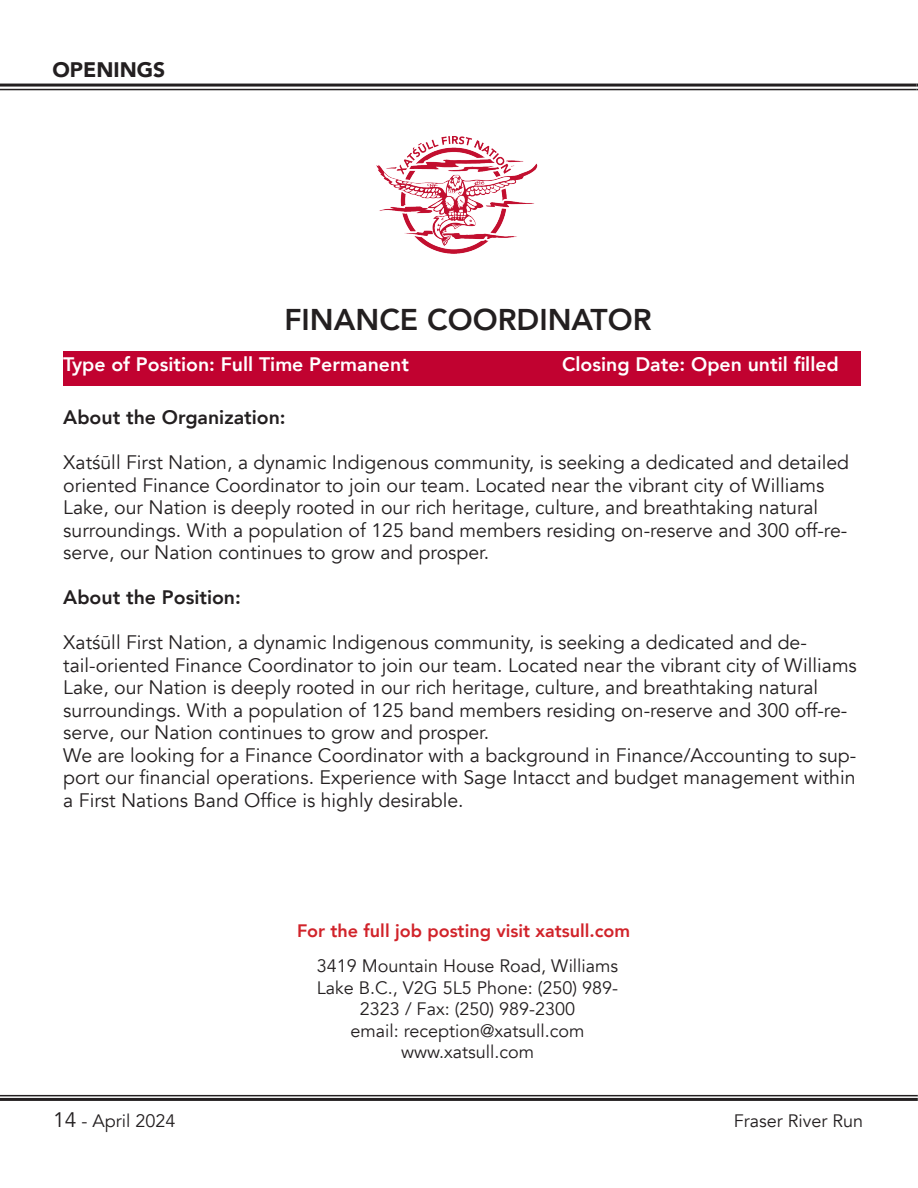
<style>
.page{position:relative;width:918px;height:1188px;background:#fff}
.page>*{position:absolute;margin:0;border:0;box-sizing:border-box;transform-origin:0 0}
.t1{font:800 30px "Avenir";color:#231f20}
.t2{font:900 21px "Avenir";color:#231f20}
.t3{font:19.5px/22.5px "Avenir";color:#231f20}
.t4{font:800 19.5px "Avenir";color:#fff}
.t5{font:800 19.5px "Avenir";color:#231f20}
.t6{font:18px/21.6px "Avenir";color:#231f20;text-align:center}
.t7{font:800 18px "Avenir";color:#d1232a}
.s1{font-size:21px}
</style>
<div class="page">
<hr style="left:0;top:1095px;width:917px;height:1px;background:#231f20">
<hr style="left:0;top:1098px;width:917px;height:3px;background:#231f20">
<hr style="left:0;top:84px;width:916px;height:3px;background:#231f20">
<hr style="left:0;top:89px;width:916px;height:1px;background:#231f20">
<img style="left:376px;top:136px;width:162px;height:118px">
<div style="left:63px;top:351px;width:797px;height:35px;background:#c10230"></div>
<p class="t2" style="left:52px;top:51px;width:114px">OPENINGS</p>
<p class="t1" style="left:284px;top:296px;width:369px">FINANCE COORDINATOR</p>
<p class="t4" style="left:63px;top:349px;width:347px">Type of Position: Full Time Permanent</p>
<p class="t4" style="left:562px;top:349px;width:278px">Closing Date: Open until filled</p>
<p class="t5" style="left:63px;top:402px;width:224px">About the Organization:</p>
<p class="t3" style="left:63px;top:452px;width:787px">Xatśūll First Nation, a dynamic Indigenous community, is seeking a dedicated and detailed oriented Finance Coordinator to join our team. Located near the vibrant city of Williams Lake, our Nation is deeply rooted in our rich heritage, culture, and breathtaking natural surroundings. With a population of 125 band members residing on-reserve and 300 off-re&shy;serve, our Nation continues to grow and prosper.</p>
<p class="t5" style="left:63px;top:582px;width:179px">About the Position:</p>
<p class="t3" style="left:63px;top:632px;width:795px">Xatśūll First Nation, a dynamic Indigenous community, is seeking a dedicated and de&shy;tail-oriented Finance Coordinator to join our team. Located near the vibrant city of Williams Lake, our Nation is deeply rooted in our rich heritage, culture, and breathtaking natural surroundings. With a population of 125 band members residing on-reserve and 300 off-re&shy;serve, our Nation continues to grow and prosper.</p>
<p class="t3" style="left:63px;top:744px;width:795px;text-align:justify">We are looking for a Finance Coordinator with a background in Finance/Accounting to sup&shy;port our financial operations. Experience with Sage Intacct and budget management within a First Nations Band Office is highly desirable.</p>
<p class="t7" style="left:297px;top:916px;width:335px">For the full job posting visit xatsull.com</p>
<p class="t6" style="left:317px;top:955px;width:303px">3419 Mountain House Road, Williams<br>Lake B.C., V2G 5L5 Phone: (250) 989-<br>2323 / Fax: (250) 989-2300</p>
<p class="t6" style="left:351px;top:1020px;width:236px">email: reception@xatsull.com</p>
<p class="t6" style="left:401px;top:1042px;width:135px">www.xatsull.com</p>
<p class="t6" style="left:53px;top:1111px;width:124px"><span class="s1">14</span> - April 2024</p>
<p class="t6" style="left:734px;top:1111px;width:131px">Fraser River Run</p>
</div>
